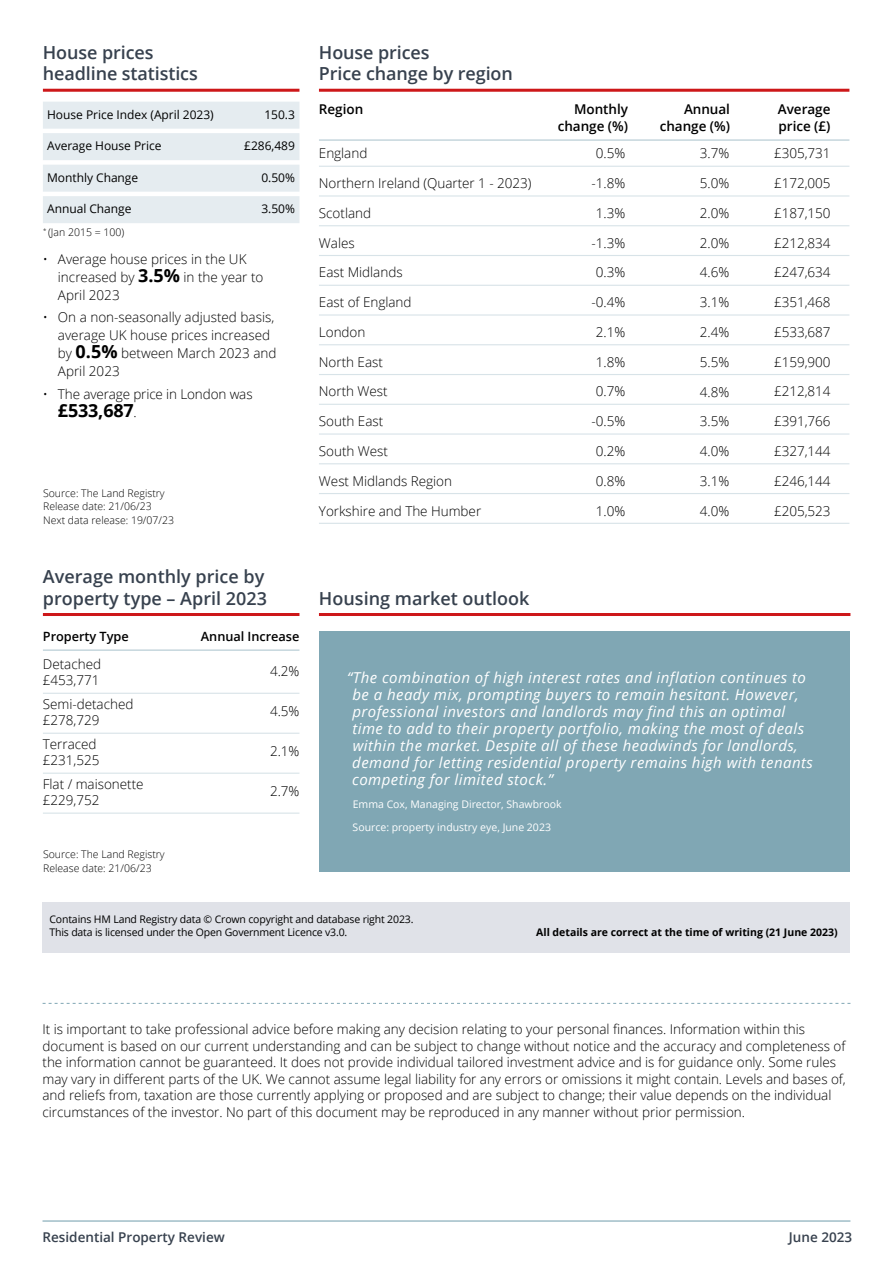
<style>
.page{position:relative;width:893px;height:1263px;background:#fff}
.page>*{position:absolute;margin:0;border:0;box-sizing:border-box;transform-origin:0 0}
.t1{font:600 18px/21.6px "Open Sans";color:#37414e}
.t2{font:700 18px "Open Sans";letter-spacing:-.01em;color:#000}
.t3{font:italic 15px/17.1px "Open Sans";letter-spacing:.03em;color:#fff}
.t4{font:300 13.5px/18px "Open Sans";letter-spacing:-.005em;color:#000}
.t5{font:600 13.5px "Open Sans";letter-spacing:-.005em;color:#000}
.t6{font:600 13.5px "Open Sans";color:#37414e}
.t7{font:600 12.75px "Open Sans";letter-spacing:-.005em;color:#000}
.t8{font:12px "Open Sans";letter-spacing:-.005em;color:#000}
.t9{font:300 10.5px/13.5px "Open Sans";color:#000}
.t10{font:10.5px/13.5px "Open Sans";letter-spacing:-.015em;color:#000}
.t11{font:10.5px/22.5px "Open Sans";color:#fff}
.t12{font:700 10.5px "Open Sans";color:#000}
.s1{font-weight:700;font-size:18px}
.s2{font-weight:300;font-size:13.5px}
</style>
<div class="page">
<hr style="left:43px;top:1220px;width:807px;height:1px;background:#80a7b4">
<div style="left:319px;top:631px;width:530px;height:241px;background:#80a7b4"></div>
<svg style="left:43px;top:1003px;width:807px;height:1px"></svg>
<hr style="left:43px;top:89px;width:256px;height:3px;background:#cd1719">
<hr style="left:319px;top:89px;width:530px;height:3px;background:#cd1719">
<hr style="left:319px;top:166px;width:530px;height:1px;background:#d8e3e8">
<hr style="left:319px;top:195px;width:530px;height:2px;background:#d8e3e8">
<hr style="left:319px;top:225px;width:530px;height:1px;background:#d8e3e8">
<hr style="left:319px;top:255px;width:530px;height:1px;background:#d8e3e8">
<hr style="left:319px;top:285px;width:530px;height:1px;background:#d8e3e8">
<hr style="left:319px;top:314px;width:530px;height:2px;background:#d8e3e8">
<hr style="left:319px;top:344px;width:530px;height:1px;background:#d8e3e8">
<hr style="left:319px;top:374px;width:530px;height:1px;background:#d8e3e8">
<hr style="left:319px;top:404px;width:530px;height:1px;background:#d8e3e8">
<hr style="left:319px;top:433px;width:530px;height:2px;background:#d8e3e8">
<hr style="left:319px;top:463px;width:530px;height:1px;background:#d8e3e8">
<hr style="left:319px;top:493px;width:530px;height:1px;background:#d8e3e8">
<hr style="left:319px;top:523px;width:530px;height:1px;background:#d8e3e8">
<hr style="left:43px;top:693px;width:256px;height:1px;background:#d8e3e8">
<hr style="left:43px;top:733px;width:256px;height:1px;background:#d8e3e8">
<hr style="left:43px;top:773px;width:256px;height:1px;background:#d8e3e8">
<hr style="left:43px;top:812px;width:256px;height:2px;background:#d8e3e8">
<div style="left:43px;top:102px;width:256px;height:27px;background:#e5ecf0"></div>
<div style="left:43px;top:133px;width:256px;height:27px;background:#e5ecf0"></div>
<div style="left:43px;top:165px;width:256px;height:27px;background:#e5ecf0"></div>
<div style="left:43px;top:196px;width:256px;height:27px;background:#e5ecf0"></div>
<div style="left:42px;top:902px;width:807px;height:50px;background:#e0e2e8"></div>
<hr style="left:43px;top:613px;width:256px;height:3px;background:#cd1719">
<hr style="left:319px;top:613px;width:531px;height:3px;background:#cd1719">
<hr style="left:319px;top:139px;width:530px;height:2px;background:#b2c8d1">
<hr style="left:43px;top:649px;width:256px;height:2px;background:#b2c8d1">
<h1 class="t1" style="left:43px;top:41px;width:156px">House prices headline statistics</h1>
<h1 class="t1" style="left:319px;top:41px;width:195px">House prices<br>Price change by region</h1>
<p class="t8" style="left:47px;top:106px;width:168px">House Price Index (April 2023)</p>
<p class="t8" style="left:264px;top:106px;width:32px">150.3</p>
<p class="t8" style="left:47px;top:138px;width:116px">Average House Price</p>
<p class="t8" style="left:244px;top:138px;width:52px">£286,489</p>
<p class="t8" style="left:47px;top:169px;width:93px">Monthly Change</p>
<p class="t8" style="left:261px;top:169px;width:35px">0.50%</p>
<p class="t8" style="left:47px;top:201px;width:86px">Annual Change</p>
<p class="t8" style="left:261px;top:201px;width:35px">3.50%</p>
<p class="t4" style="left:58px;top:250px;width:207px;text-indent:-15px">• Average house prices in the UK increased by <span class="s1">3.5%</span> in the year to<br>April 2023</p>
<p class="t4" style="left:58px;top:308px;width:220px;text-indent:-15px">• On a non-seasonally adjusted basis, average UK house prices increased by <span class="s1">0.5%</span> between March 2023 and<br>April 2023</p>
<p class="t4" style="left:43px;top:384px;width:211px">• The average price in London was</p>
<h1 class="t2" style="left:58px;top:397px;width:80px">£533,687<span class="s2">.</span></h1>
<p class="t9" style="left:43px;top:225px;width:83px"><sup>*</sup> (Jan 2015 = 100)</p>
<p class="t9" style="left:43px;top:486px;width:133px">Source: The Land Registry<br>Release date: 21/06/23<br>Next data release: 19/07/23</p>
<h1 class="t1" style="left:43px;top:565px;width:226px">Average monthly price by property type – April 2023</h1>
<p class="t7" style="left:43px;top:628px;width:87px">Property Type</p>
<p class="t7" style="left:201px;top:628px;width:100px">Annual Increase</p>
<p class="t4" style="left:43px;top:656px;width:60px;line-height:16.2px">Detached £453,771</p>
<p class="t4" style="left:43px;top:696px;width:92px;line-height:16.2px">Semi-detached £278,729</p>
<p class="t4" style="left:43px;top:736px;width:58px;line-height:16.2px">Terraced £231,525</p>
<p class="t4" style="left:43px;top:776px;width:102px;line-height:16.2px">Flat / maisonette £229,752</p>
<p class="t9" style="left:43px;top:847px;width:123px">Source: The Land Registry<br>Release date: 21/06/23</p>
<p class="t4" style="left:270px;top:661px;width:31px">4.2%</p>
<p class="t4" style="left:270px;top:702px;width:31px">4.5%</p>
<p class="t4" style="left:270px;top:742px;width:31px">2.1%</p>
<p class="t4" style="left:270px;top:782px;width:31px">2.7%</p>
<p class="t5" style="left:319px;top:100px;width:46px">Region</p>
<p class="t5" style="left:574px;top:100px;width:55px">Monthly</p>
<p class="t5" style="left:684px;top:100px;width:48px">Annual</p>
<p class="t5" style="left:778px;top:100px;width:54px">Average</p>
<p class="t5" style="left:558px;top:117px;width:72px">change (%)</p>
<p class="t5" style="left:660px;top:117px;width:72px">change (%)</p>
<p class="t5" style="left:779px;top:117px;width:53px">price (£)</p>
<p class="t4" style="left:319px;top:144px;width:50px">England</p>
<p class="t4" style="left:319px;top:174px;width:214px">Northern Ireland (Quarter 1 - 2023)</p>
<p class="t4" style="left:319px;top:204px;width:54px">Scotland</p>
<p class="t4" style="left:319px;top:233px;width:37px">Wales</p>
<p class="t4" style="left:319px;top:263px;width:85px">East Midlands</p>
<p class="t4" style="left:319px;top:293px;width:94px">East of England</p>
<p class="t4" style="left:319px;top:323px;width:48px">London</p>
<p class="t4" style="left:319px;top:352px;width:65px">North East</p>
<p class="t4" style="left:319px;top:382px;width:70px">North West</p>
<p class="t4" style="left:319px;top:412px;width:66px">South East</p>
<p class="t4" style="left:319px;top:442px;width:71px">South West</p>
<p class="t4" style="left:319px;top:471px;width:135px">West Midlands Region</p>
<p class="t4" style="left:319px;top:501px;width:164px">Yorkshire and The Humber</p>
<h1 class="t1" style="left:319px;top:587px;width:212px">Housing market outlook</h1>
<p class="t4" style="left:596px;top:144px;width:31px">0.5%</p>
<p class="t4" style="left:592px;top:174px;width:35px">-1.8%</p>
<p class="t4" style="left:596px;top:204px;width:31px">1.3%</p>
<p class="t4" style="left:592px;top:233px;width:35px">-1.3%</p>
<p class="t4" style="left:596px;top:263px;width:31px">0.3%</p>
<p class="t4" style="left:592px;top:293px;width:35px">-0.4%</p>
<p class="t4" style="left:596px;top:323px;width:31px">2.1%</p>
<p class="t4" style="left:596px;top:352px;width:31px">1.8%</p>
<p class="t4" style="left:596px;top:382px;width:31px">0.7%</p>
<p class="t4" style="left:592px;top:412px;width:35px">-0.5%</p>
<p class="t4" style="left:596px;top:442px;width:31px">0.2%</p>
<p class="t4" style="left:596px;top:471px;width:31px">0.8%</p>
<p class="t4" style="left:596px;top:501px;width:31px">1.0%</p>
<p class="t4" style="left:700px;top:144px;width:31px">3.7%</p>
<p class="t4" style="left:700px;top:174px;width:31px">5.0%</p>
<p class="t4" style="left:700px;top:204px;width:31px">2.0%</p>
<p class="t4" style="left:700px;top:233px;width:31px">2.0%</p>
<p class="t4" style="left:700px;top:263px;width:31px">4.6%</p>
<p class="t4" style="left:700px;top:293px;width:31px">3.1%</p>
<p class="t4" style="left:700px;top:323px;width:31px">2.4%</p>
<p class="t4" style="left:700px;top:352px;width:31px">5.5%</p>
<p class="t4" style="left:700px;top:382px;width:31px">4.8%</p>
<p class="t4" style="left:700px;top:412px;width:31px">3.5%</p>
<p class="t4" style="left:700px;top:442px;width:31px">4.0%</p>
<p class="t4" style="left:700px;top:471px;width:31px">3.1%</p>
<p class="t4" style="left:700px;top:501px;width:31px">4.0%</p>
<p class="t4" style="left:774px;top:144px;width:58px">£305,731</p>
<p class="t4" style="left:774px;top:174px;width:58px">£172,005</p>
<p class="t4" style="left:774px;top:204px;width:58px">£187,150</p>
<p class="t4" style="left:774px;top:233px;width:58px">£212,834</p>
<p class="t4" style="left:774px;top:263px;width:58px">£247,634</p>
<p class="t4" style="left:774px;top:293px;width:58px">£351,468</p>
<p class="t4" style="left:774px;top:323px;width:58px">£533,687</p>
<p class="t4" style="left:774px;top:352px;width:58px">£159,900</p>
<p class="t4" style="left:774px;top:382px;width:58px">£212,814</p>
<p class="t4" style="left:774px;top:412px;width:58px">£391,766</p>
<p class="t4" style="left:774px;top:442px;width:58px">£327,144</p>
<p class="t4" style="left:774px;top:471px;width:58px">£246,144</p>
<p class="t4" style="left:774px;top:501px;width:58px">£205,523</p>
<p class="t3" style="left:352px;top:669px;width:462px;text-indent:-5px">“The combination of high interest rates and inflation continues to be a heady mix, prompting buyers to remain hesitant. However, professional investors and landlords may find this an optimal time to add to their property portfolio, making the most of deals within the market. Despite all of these headwinds for landlords, demand for letting residential property remains high with tenants competing for limited stock.”</p>
<p class="t11" style="left:353px;top:793px;width:211px">Emma Cox, Managing Director, Shawbrook<br>Source: property industry eye, June 2023</p>
<p class="t10" style="left:49px;top:912px;width:365px">Contains HM Land Registry data © Crown copyright and database right 2023.<br>This data is licensed under the Open Government Licence v3.0.</p>
<p class="t12" style="left:536px;top:925px;width:303px">All details are correct at the time of writing (21 June 2023)</p>
<p class="t4" style="left:43px;top:1021px;width:805px;line-height:16.5px">It is important to take professional advice before making any decision relating to your personal finances. Information within this document is based on our current understanding and can be subject to change without notice and the accuracy and completeness of the information cannot be guaranteed. It does not provide individual tailored investment advice and is for guidance only. Some rules may vary in different parts of the UK. We cannot assume legal liability for any errors or omissions it might contain. Levels and bases of, and reliefs from, taxation are those currently applying or proposed and are subject to change; their value depends on the individual circumstances of the investor. No part of this document may be reproduced in any manner without prior permission.</p>
<p class="t6" style="left:43px;top:1227px;width:184px">Residential Property Review</p>
<p class="t6" style="left:789px;top:1227px;width:65px">June 2023</p>
</div>
